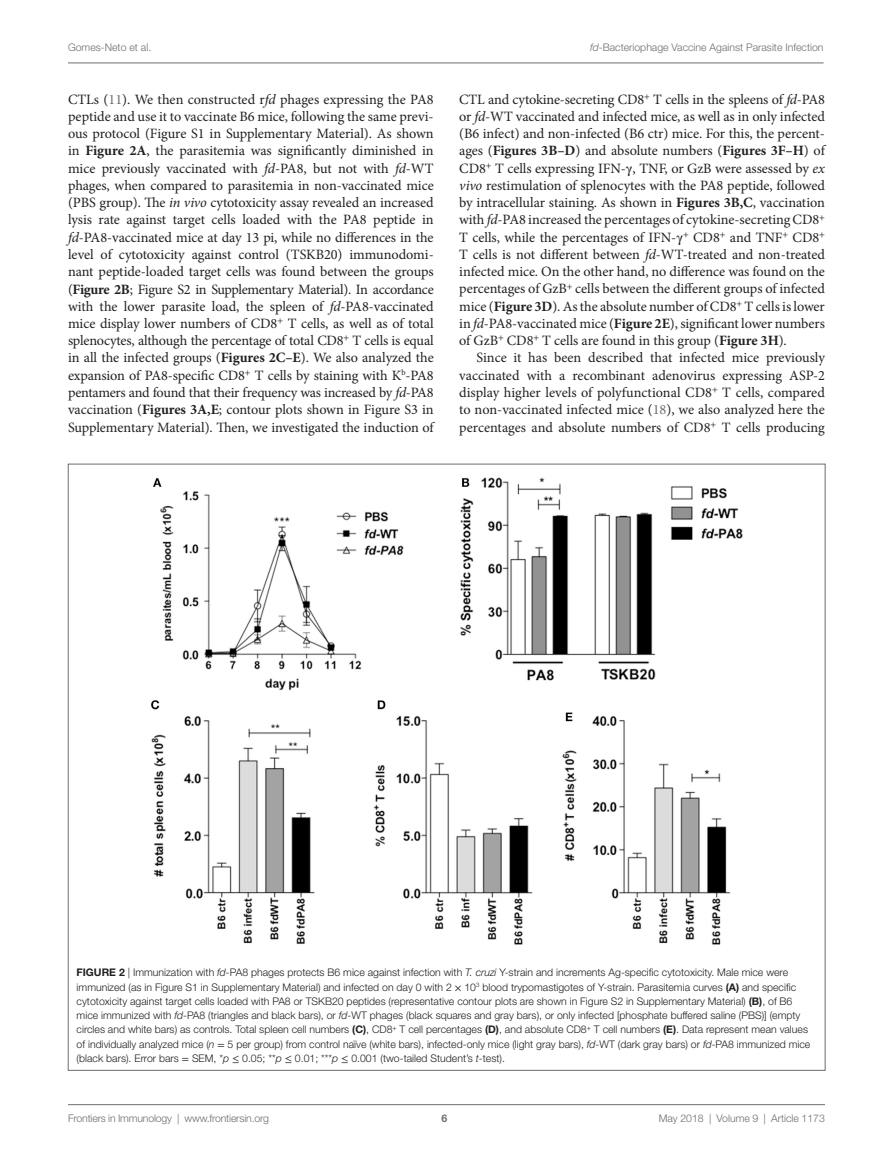
<style>
.page{position:relative;width:893px;height:1170px;background:#fff}
.page>*{position:absolute;margin:0;border:0;box-sizing:border-box;transform-origin:0 0}
.t1{font:14.25px/17.2px "Minion Pro";letter-spacing:-.005em;color:#231f20;text-align:justify}
.t2{font:300 10.5px/14.2px "Helvetica Neue LT Std";color:#231f20}
.t3{font:300 10.5px "Helvetica Neue LT Std";color:#6c6d70}
.t4{font:700 10.5px "Helvetica Neue LT Std";color:#6c6d70}
.s1{font-style:italic}
.s2{color:#6c6d70}
.s3{font-weight:700}
.s4{font-family:"STIX General"}
.s5{font-family:"STIX General";font-weight:400}
</style>
<div class="page">
<img style="left:151px;top:477px;width:592px;height:468px">
<hr style="left:68px;top:63px;width:756px;height:1px;background:#6c6d70">
<hr style="left:68px;top:1104px;width:757px;height:1px;background:#6c6d70">
<p class="t3" style="left:68px;top:41px;width:85px">Gomes-Neto et al.</p>
<p class="t3" style="left:590px;top:41px;width:235px"><span class="s1">fd</span>-Bacteriophage Vaccine Against Parasite Infection</p>
<p class="t1" style="left:68px;top:90px;width:367px">CTLs (<span class="s2">11</span>). We then constructed r<span class="s1">fd</span> phages expressing the PA8 peptide and use it to vaccinate B6 mice, following the same previ&shy;ous protocol (Figure S1 in Supplementary Material). As shown in <span class="s3">Figure 2A</span>, the parasitemia was significantly diminished in mice previously vaccinated with <span class="s1">fd</span>-PA8, but not with <span class="s1">fd</span>-WT phages, when compared to parasitemia in non-vaccinated mice (PBS group). The <span class="s1">in vivo</span> cytotoxicity assay revealed an increased lysis rate against target cells loaded with the PA8 peptide in <span class="s1">fd</span>-PA8-vaccinated mice at day 13 pi, while no differences in the level of cytotoxicity against control (TSKB20) immunodomi&shy;nant peptide-loaded target cells was found between the groups (<span class="s3">Figure 2B</span>; Figure S2 in Supplementary Material). In accordance with the lower parasite load, the spleen of <span class="s1">fd</span>-PA8-vaccinated mice display lower numbers of CD8<sup>+</sup> T cells, as well as of total splenocytes, although the percentage of total CD8<sup>+</sup> T cells is equal in all the infected groups (<span class="s3">Figures 2C–E</span>). We also analyzed the expansion of PA8-specific CD8<sup>+</sup> T cells by staining with K<sup>b</sup>-PA8 pentamers and found that their frequency was increased by <span class="s1">fd</span>-PA8 vaccination (<span class="s3">Figures 3A,E</span>; contour plots shown in Figure S3 in Supplementary Material). Then, we investigated the induction of</p>
<p class="t1" style="left:459px;top:90px;width:367px">CTL and cytokine-secreting CD8<sup>+</sup> T cells in the spleens of <span class="s1">fd</span>-PA8 or <span class="s1">fd</span>-WT vaccinated and infected mice, as well as in only infected (B6 infect) and non-infected (B6 ctr) mice. For this, the percent&shy;ages (<span class="s3">Figures 3B–D</span>) and absolute numbers (<span class="s3">Figures 3F–H</span>) of CD8<sup>+</sup> T cells expressing IFN-<span class="s4">γ</span>, TNF, or GzB were assessed by <span class="s1">ex vivo</span> restimulation of splenocytes with the PA8 peptide, followed by intracellular staining. As shown in <span class="s3">Figures 3B,C</span>, vaccination with <span class="s1">fd</span>-PA8 increased the percentages of cytokine-secreting CD8<sup>+ </sup>T cells, while the percentages of IFN-<span class="s4">γ</span><sup>+</sup> CD8<sup>+</sup> and TNF<sup>+</sup> CD8<sup>+ </sup>T cells is not different between <span class="s1">fd</span>-WT-treated and non-treated infected mice. On the other hand, no difference was found on the percentages of GzB<sup>+</sup> cells between the different groups of infected mice (<span class="s3">Figure 3D</span>). As the absolute number of CD8<sup>+</sup> T cells is lower in <span class="s1">fd</span>-PA8-vaccinated mice (<span class="s3">Figure 2E</span>), significant lower numbers of GzB<sup>+</sup> CD8<sup>+</sup> T cells are found in this group (<span class="s3">Figure 3H</span>).</p>
<p class="t1" style="left:459px;top:349px;width:367px;text-indent:17px">Since it has been described that infected mice previously vaccinated with a recombinant adenovirus expressing ASP-2 display higher levels of polyfunctional CD8<sup>+</sup> T cells, compared to non-vaccinated infected mice (<span class="s2">18</span>), we also analyzed here the percentages and absolute numbers of CD8<sup>+</sup> T cells producing</p>
<p class="t2" style="left:77px;top:965px;width:735px"><span class="s3">FIGURE 2</span> | Immunization with <span class="s1">fd-</span>PA8 phages protects B6 mice against infection with <span class="s1">T. cruzi</span> Y-strain and increments Ag-specific cytotoxicity. Male mice were immunized (as in Figure S1 in Supplementary Material) and infected on day 0 with 2 <span class="s5">×</span> 10<sup>3</sup> blood trypomastigotes of Y-strain. Parasitemia curves <span class="s3">(A)</span> and specific cytotoxicity against target cells loaded with PA8 or TSKB20 peptides (representative contour plots are shown in Figure S2 in Supplementary Material) <span class="s3">(B)</span>, of B6 mice immunized with <span class="s1">fd</span>-PA8 (triangles and black bars), or <span class="s1">fd</span>-WT phages (black squares and gray bars), or only infected [phosphate buffered saline (PBS)] (empty circles and white bars) as controls. Total spleen cell numbers <span class="s3">(C)</span>, CD8<sup>+</sup> T cell percentages <span class="s3">(D)</span>, and absolute CD8<sup>+</sup> T cell numbers <span class="s3">(E)</span>. Data represent mean values of individually analyzed mice (<span class="s1">n</span> <span class="s5">=</span> 5 per group) from control naïve (white bars), infected-only mice (light gray bars), <span class="s1">fd</span>-WT (dark gray bars) or <span class="s1">fd</span>-PA8 immunized mice (black bars). Error bars <span class="s5">=</span> SEM, *<span class="s1">p</span> <span class="s5">≤</span> 0.05; **<span class="s1">p</span> <span class="s5">≤</span> 0.01; ***<span class="s1">p</span> <span class="s5">≤</span> 0.001 (two-tailed Student’s <span class="s1">t</span>-test).</p>
<p class="t3" style="left:68px;top:1111px;width:203px">Frontiers in Immunology | www.frontiersin.org</p>
<p class="t3" style="left:659px;top:1111px;width:168px">May 2018 | Volume 9 | Article 1173</p>
<p class="t4" style="left:441px;top:1111px;width:7px">6</p>
</div>
